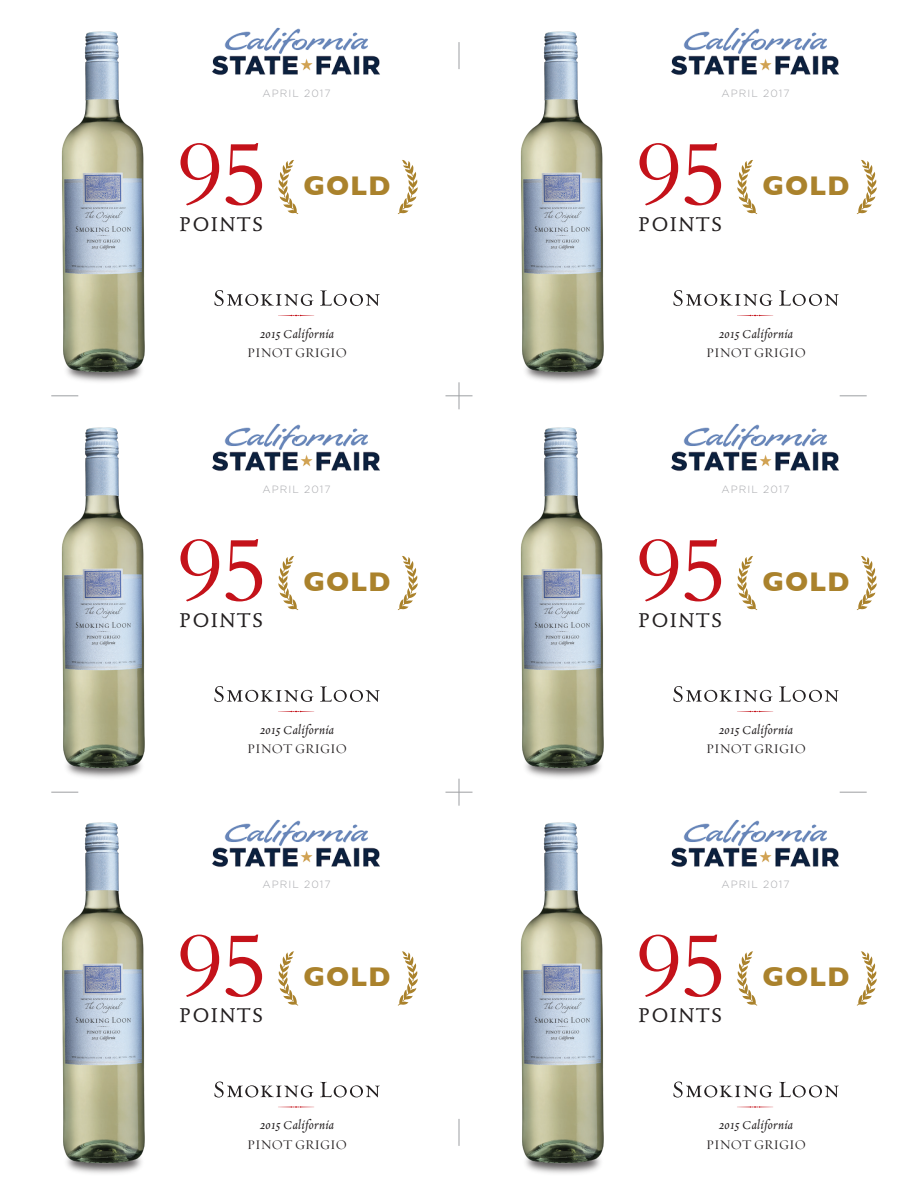
<style>
.page{position:relative;width:918px;height:1188px;background:#fff}
.page>*{position:absolute;margin:0;border:0;box-sizing:border-box;transform-origin:0 0}
.t1{font:95.85px "Bembo";letter-spacing:-.025em;color:#c4121a}
.t2{font:700 27.6px "Gill Sans";letter-spacing:.025em;color:#aa822c}
.t3{font:500 19.5px "Stempel Schneidler";letter-spacing:.1em;color:#231f20}
.t4{font:13.5px "Requiem Text HTF Italic";letter-spacing:.025em;color:#231f20}
.t5{font:13.5px "Requiem Display HTF Roman";color:#231f20}
.t6{font:300 10.5px "Gotham";letter-spacing:.1em;color:#a8a9ad}
</style>
<div class="page">
<svg style="left:840px;top:792px;width:27px;height:1px"></svg>
<svg style="left:51px;top:792px;width:27px;height:1px"></svg>
<svg style="left:446px;top:779px;width:26px;height:27px"></svg>
<svg style="left:459px;top:1119px;width:1px;height:27px"></svg>
<svg style="left:840px;top:396px;width:27px;height:1px"></svg>
<svg style="left:51px;top:396px;width:27px;height:1px"></svg>
<svg style="left:446px;top:382px;width:26px;height:27px"></svg>
<svg style="left:459px;top:42px;width:1px;height:27px"></svg>
<svg style="left:737px;top:315px;width:36px;height:1px"></svg>
<svg style="left:673px;top:290px;width:100px;height:16px"></svg>
<svg style="left:779px;top:290px;width:60px;height:16px"></svg>
<img style="left:520px;top:31px;width:84px;height:351px">
<img style="left:671px;top:27px;width:168px;height:48px">
<svg style="left:857px;top:160px;width:20px;height:54px"></svg>
<svg style="left:737px;top:160px;width:20px;height:54px"></svg>
<svg style="left:278px;top:315px;width:36px;height:1px"></svg>
<svg style="left:214px;top:290px;width:100px;height:16px"></svg>
<svg style="left:320px;top:290px;width:60px;height:16px"></svg>
<img style="left:61px;top:31px;width:84px;height:351px">
<img style="left:212px;top:27px;width:168px;height:48px">
<svg style="left:398px;top:160px;width:20px;height:54px"></svg>
<svg style="left:278px;top:160px;width:20px;height:54px"></svg>
<svg style="left:737px;top:711px;width:36px;height:1px"></svg>
<svg style="left:673px;top:686px;width:100px;height:16px"></svg>
<svg style="left:779px;top:686px;width:60px;height:16px"></svg>
<img style="left:520px;top:427px;width:84px;height:351px">
<img style="left:671px;top:423px;width:168px;height:48px">
<svg style="left:857px;top:556px;width:20px;height:54px"></svg>
<svg style="left:737px;top:556px;width:20px;height:54px"></svg>
<svg style="left:278px;top:711px;width:36px;height:1px"></svg>
<svg style="left:214px;top:686px;width:100px;height:16px"></svg>
<svg style="left:320px;top:686px;width:60px;height:16px"></svg>
<img style="left:61px;top:427px;width:84px;height:351px">
<img style="left:212px;top:423px;width:168px;height:48px">
<svg style="left:398px;top:556px;width:20px;height:54px"></svg>
<svg style="left:278px;top:556px;width:20px;height:54px"></svg>
<svg style="left:737px;top:1106px;width:36px;height:2px"></svg>
<svg style="left:673px;top:1082px;width:100px;height:16px"></svg>
<svg style="left:779px;top:1082px;width:60px;height:15px"></svg>
<img style="left:520px;top:822px;width:84px;height:352px">
<img style="left:671px;top:819px;width:168px;height:48px">
<svg style="left:857px;top:951px;width:20px;height:55px"></svg>
<svg style="left:737px;top:951px;width:20px;height:55px"></svg>
<svg style="left:278px;top:1106px;width:36px;height:2px"></svg>
<svg style="left:214px;top:1082px;width:100px;height:16px"></svg>
<svg style="left:320px;top:1082px;width:60px;height:15px"></svg>
<img style="left:61px;top:822px;width:84px;height:352px">
<img style="left:212px;top:819px;width:168px;height:48px">
<svg style="left:398px;top:951px;width:20px;height:55px"></svg>
<svg style="left:278px;top:951px;width:20px;height:55px"></svg>
<p class="t6" style="left:262px;top:87px;width:70px">APRIL 2017</p>
<p class="t6" style="left:721px;top:87px;width:70px">APRIL 2017</p>
<h1 class="t1" style="left:177px;top:118px;width:93px">95</h1>
<h2 class="t2" style="left:304px;top:164px;width:88px">GOLD</h2>
<h1 class="t1" style="left:636px;top:118px;width:93px">95</h1>
<h2 class="t2" style="left:763px;top:164px;width:88px">GOLD</h2>
<h3 class="t3" style="left:180px;top:212px;width:85px">POINTS</h3>
<h3 class="t3" style="left:639px;top:212px;width:85px">POINTS</h3>
<p class="t4" style="left:260px;top:327px;width:76px">2015 California</p>
<p class="t5" style="left:247px;top:345px;width:102px">PINOT GRIGIO</p>
<p class="t4" style="left:719px;top:327px;width:76px">2015 California</p>
<p class="t5" style="left:706px;top:345px;width:102px">PINOT GRIGIO</p>
<p class="t6" style="left:262px;top:483px;width:70px">APRIL 2017</p>
<p class="t6" style="left:721px;top:483px;width:70px">APRIL 2017</p>
<h1 class="t1" style="left:177px;top:514px;width:93px">95</h1>
<h2 class="t2" style="left:304px;top:560px;width:88px">GOLD</h2>
<h1 class="t1" style="left:636px;top:514px;width:93px">95</h1>
<h2 class="t2" style="left:763px;top:560px;width:88px">GOLD</h2>
<h3 class="t3" style="left:180px;top:608px;width:85px">POINTS</h3>
<h3 class="t3" style="left:639px;top:608px;width:85px">POINTS</h3>
<p class="t4" style="left:260px;top:723px;width:76px">2015 California</p>
<p class="t5" style="left:247px;top:741px;width:102px">PINOT GRIGIO</p>
<p class="t4" style="left:719px;top:723px;width:76px">2015 California</p>
<p class="t5" style="left:706px;top:741px;width:102px">PINOT GRIGIO</p>
<p class="t6" style="left:262px;top:879px;width:70px">APRIL 2017</p>
<p class="t6" style="left:721px;top:879px;width:70px">APRIL 2017</p>
<h1 class="t1" style="left:177px;top:910px;width:93px">95</h1>
<h2 class="t2" style="left:304px;top:955px;width:88px">GOLD</h2>
<h1 class="t1" style="left:636px;top:910px;width:93px">95</h1>
<h2 class="t2" style="left:763px;top:955px;width:88px">GOLD</h2>
<h3 class="t3" style="left:180px;top:1004px;width:85px">POINTS</h3>
<h3 class="t3" style="left:639px;top:1004px;width:85px">POINTS</h3>
<p class="t4" style="left:260px;top:1119px;width:76px">2015 California</p>
<p class="t5" style="left:247px;top:1136px;width:102px">PINOT GRIGIO</p>
<p class="t4" style="left:719px;top:1119px;width:76px">2015 California</p>
<p class="t5" style="left:706px;top:1136px;width:102px">PINOT GRIGIO</p>
</div>
